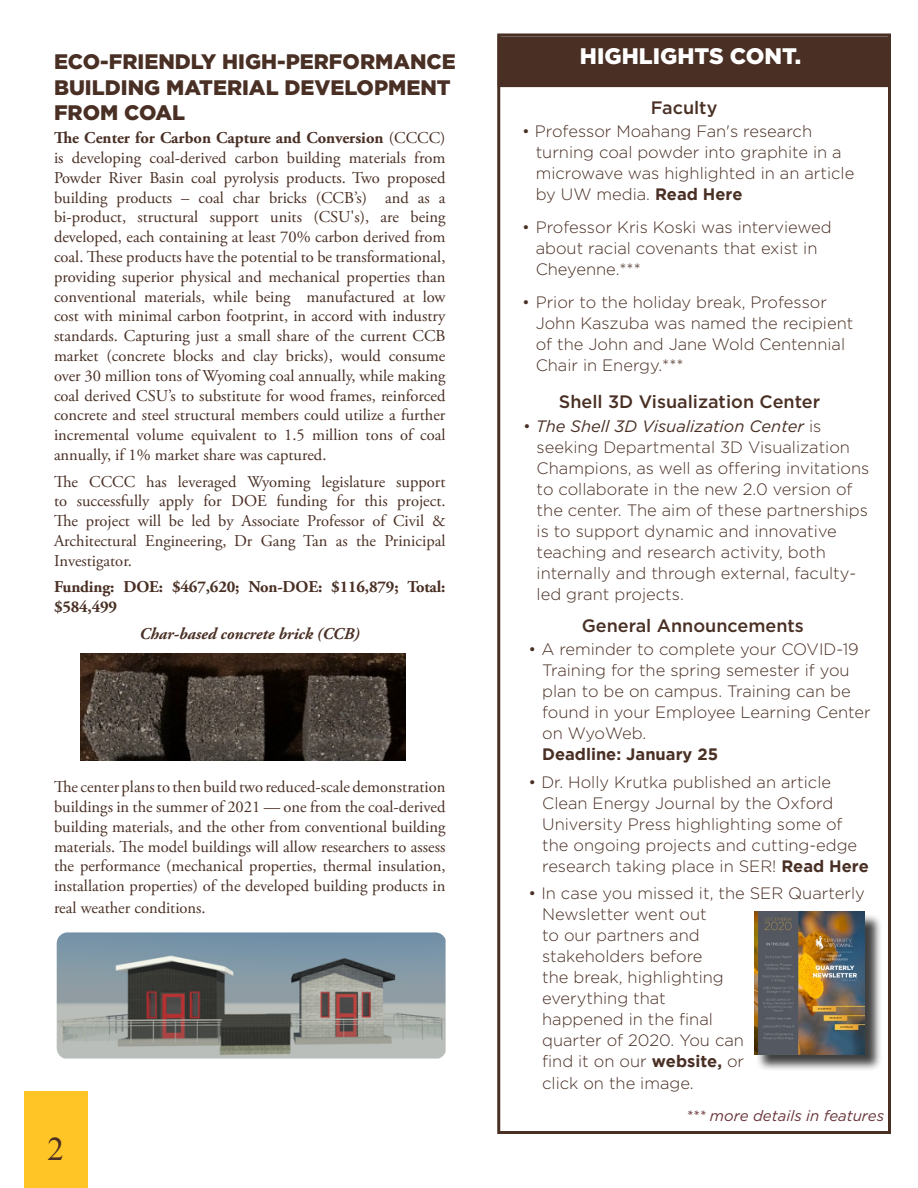
<style>
.page{position:relative;width:918px;height:1188px;background:#fff}
.page>*{position:absolute;margin:0;border:0;box-sizing:border-box;transform-origin:0 0}
.t1{font:33px "Times New Roman";color:#492f24}
.t2{font:900 22.5px "Gotham";color:#fff}
.t3{font:900 21px/25.2px "Gotham";color:#492f24}
.t4{font:500 18px "Gotham";color:#492f24}
.t5{font:16.5px/19.8px "Adobe Garamond Pro";color:#492f24;text-align:justify}
.t6{font:300 16.5px/21px "Gotham";color:#492f24}
.t7{font:700 16.5px/19.8px "Adobe Garamond Pro";letter-spacing:-.01em;color:#492f24}
.t8{font:italic 700 16.5px "Adobe Garamond Pro";color:#492f24}
.t9{font:700 16.5px "Gotham";color:#492f24}
.t10{font:italic 15px "Gotham";color:#683339}
.s1{font-weight:700}
.s2{font-weight:400;font-style:italic}
</style>
<div class="page">
<div style="left:497px;top:33px;width:394px;height:1101px;border:3px solid #492f24"></div>
<div style="left:498px;top:36px;width:393px;height:51px;background:#492f24;border:2px solid #492f24"></div>
<div style="left:24px;top:1091px;width:63px;height:97px;background:#ffc425"></div>
<svg style="left:57px;top:932px;width:389px;height:126px;background:#848c8f"></svg>
<img style="left:80px;top:654px;width:326px;height:107px">
<div style="left:756px;top:913px;width:126px;height:159px;background:#000;opacity:.75"></div>
<img style="left:754px;top:912px;width:111px;height:142px">
<p class="t3" style="left:54px;top:49px;width:403px">ECO-FRIENDLY HIGH-PERFORMANCE<br>BUILDING MATERIAL DEVELOPMENT<br>FROM COAL</p>
<p class="t5" style="left:54px;top:129px;width:393px"><span class="s1">The Center for Carbon Capture and Conversion</span> (CCCC) is developing coal-derived carbon building materials from Powder River Basin coal pyrolysis products. Two proposed building products – coal char bricks (CCB’s) and as a bi-product, structural support units (CSU's), are being developed, each containing at least 70% carbon derived from coal. These products have the potential to be transformational, providing superior physical and mechanical properties than conventional materials, while being manufactured at low cost with minimal carbon footprint, in accord with industry standards. Capturing just a small share of the current CCB market (concrete blocks and clay bricks), would consume over 30 million tons of Wyoming coal annually, while making coal derived CSU’s to substitute for wood frames, reinforced concrete and steel structural members could utilize a further incremental volume equivalent to 1.5 million tons of coal annually, if 1% market share was captured.</p>
<p class="t5" style="left:54px;top:472px;width:393px">The CCCC has leveraged Wyoming legislature support to successfully apply for DOE funding for this project.<br>The project will be led by Associate Professor of Civil &amp; Architectural Engineering, Dr Gang Tan as the Prinicipal Investigator.</p>
<p class="t7" style="left:54px;top:577px;width:393px">Funding: DOE: $467,620; Non-DOE: $116,879; Total: $584,499</p>
<p class="t8" style="left:140px;top:624px;width:222px">Char-based concrete brick (CCB)</p>
<p class="t5" style="left:54px;top:778px;width:393px">The center plans to then build two reduced-scale demonstration buildings in the summer of 2021 — one from the coal-derived building materials, and the other from conventional building materials. The model buildings will allow researchers to assess the performance (mechanical properties, thermal insulation, installation properties) of the developed building products in</p>
<p class="t5" style="left:54px;top:898px;width:153px">real weather conditions.</p>
<h1 class="t1" style="left:47px;top:1126px;width:18px">2</h1>
<h2 class="t2" style="left:580px;top:43px;width:223px">HIGHLIGHTS CONT.</h2>
<p class="t4" style="left:651px;top:96px;width:68px">Faculty</p>
<p class="t6" style="left:536px;top:121px;width:320px;text-indent:-13px">• Professor Moahang Fan's research turning coal powder into graphite in a microwave was highlighted in an article by UW media. <span class="s1">Read Here</span></p>
<p class="t6" style="left:536px;top:217px;width:298px;text-indent:-13px">• Professor Kris Koski was interviewed about racial covenants that exist in<br>Cheyenne.***</p>
<p class="t6" style="left:536px;top:292px;width:319px;text-indent:-13px">• Prior to the holiday break, Professor<br>John Kaszuba was named the recipient of the John and Jane Wold Centennial<br>Chair in Energy.***</p>
<p class="t4" style="left:559px;top:389px;width:263px">Shell 3D Visualization Center</p>
<p class="t6" style="left:537px;top:416px;width:334px;text-indent:-13px">• <span class="s2">The Shell 3D Visualization Center</span> is seeking Departmental 3D Visualization Champions, as well as offering invitations to collaborate in the new 2.0 version of the center. The aim of these partnerships is to support dynamic and innovative teaching and research activity, both internally and through external, faculty&shy;led grant projects.</p>
<p class="t4" style="left:582px;top:614px;width:224px">General Announcements</p>
<p class="t6" style="left:542px;top:638px;width:330px;text-indent:-13px">• A reminder to complete your COVID-19<br>Training for the spring semester if you plan to be on campus. Training can be found in your Employee Learning Center on WyoWeb.</p>
<p class="t9" style="left:542px;top:745px;width:177px">Deadline: January 25</p>
<p class="t6" style="left:542px;top:771px;width:328px;text-indent:-13px">• Dr. Holly Krutka published an article Clean Energy Journal by the Oxford University Press highlighting some of the ongoing projects and cutting-edge research taking place in SER! <span class="s1">Read Here</span></p>
<p class="t6" style="left:542px;top:883px;width:324px;text-indent:-13px">• In case you missed it, the SER Quarterly<br>Newsletter went out<br>to our partners and<br>stakeholders before<br>the break, highlighting<br>everything that<br>happened in the final<br>quarter of 2020. You can<br>find it on our <span class="s1">website,</span> or<br>click on the image.</p>
<p class="t10" style="left:686px;top:1108px;width:200px">*** more details in features</p>
</div>
